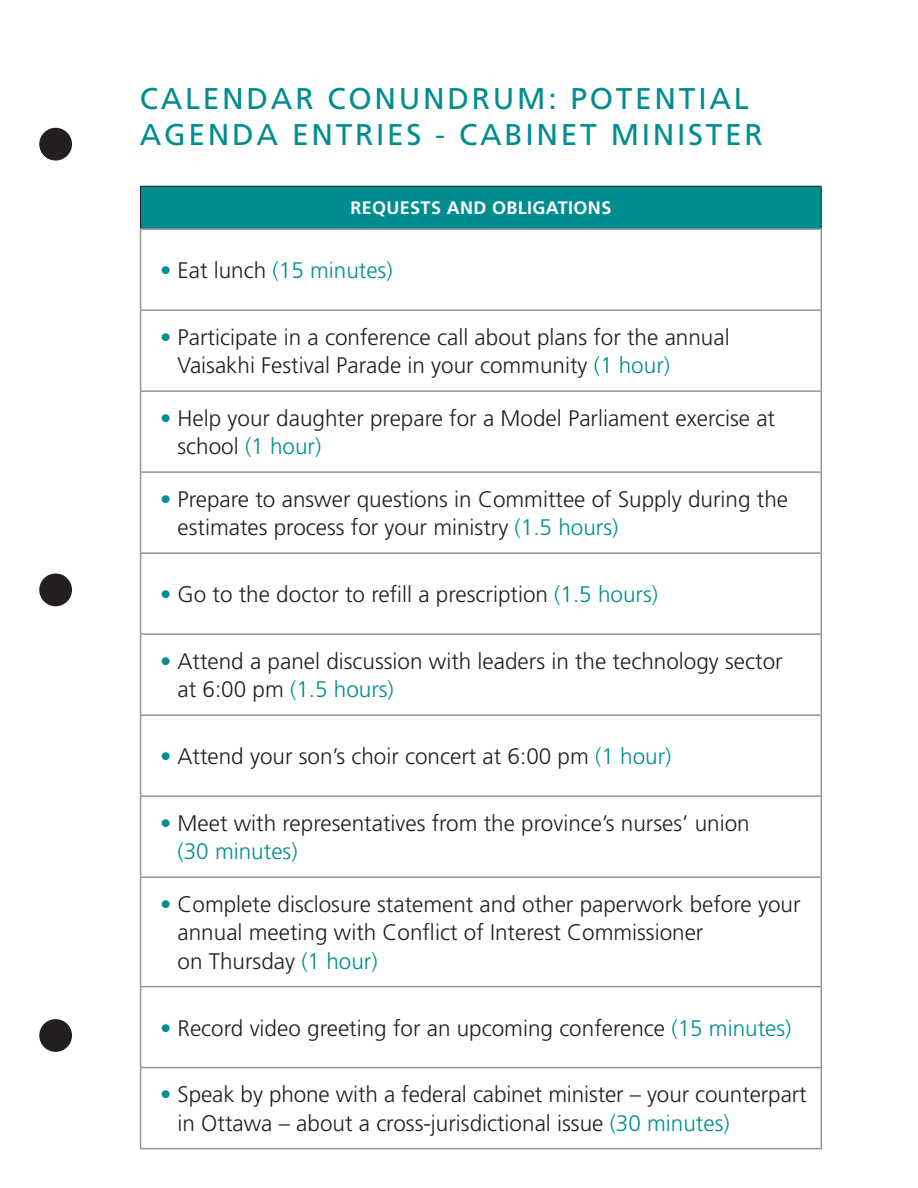
<style>
.page{position:relative;width:918px;height:1188px;background:#fff}
.page>*{position:absolute;margin:0;border:0;box-sizing:border-box;transform-origin:0 0}
.t1{font:30px/36px "Frutiger LT Std";letter-spacing:.09em;color:#008d8f}
.t2{font:300 22.5px/28.5px "Frutiger LT Std";color:#231f20}
.t3{font:300 22.5px "Frutiger LT Std";color:#008d8f}
.t4{font:700 18px "Frutiger LT Std";letter-spacing:.02em;color:#fff}
.s1{color:#231f20}
.s2{color:#008d8f}
</style>
<div class="page">
<div style="left:39px;top:128px;width:33px;height:33px;background:#231f20;border-radius:50%"></div>
<div style="left:39px;top:574px;width:33px;height:32px;background:#231f20;border-radius:50%"></div>
<div style="left:39px;top:1019px;width:33px;height:33px;background:#231f20;border-radius:50%"></div>
<div style="left:141px;top:186px;width:680px;height:43px;background:#008d8f"></div>
<hr style="left:140px;top:186px;width:682px;height:1px;background:#231f20">
<hr style="left:140px;top:187px;width:1px;height:41px;background:#231f20">
<hr style="left:821px;top:187px;width:1px;height:41px;background:#231f20">
<hr style="left:140px;top:228px;width:682px;height:2px;background:#939598">
<hr style="left:140px;top:230px;width:1px;height:79px;background:#939598">
<hr style="left:821px;top:230px;width:1px;height:79px;background:#939598">
<hr style="left:140px;top:309px;width:682px;height:2px;background:#939598">
<hr style="left:140px;top:311px;width:1px;height:79px;background:#939598">
<hr style="left:821px;top:311px;width:1px;height:79px;background:#939598">
<hr style="left:140px;top:390px;width:682px;height:2px;background:#939598">
<hr style="left:140px;top:392px;width:1px;height:79px;background:#939598">
<hr style="left:821px;top:392px;width:1px;height:79px;background:#939598">
<hr style="left:140px;top:471px;width:682px;height:2px;background:#939598">
<hr style="left:140px;top:473px;width:1px;height:79px;background:#939598">
<hr style="left:821px;top:473px;width:1px;height:79px;background:#939598">
<hr style="left:140px;top:552px;width:682px;height:2px;background:#939598">
<hr style="left:140px;top:554px;width:1px;height:79px;background:#939598">
<hr style="left:821px;top:554px;width:1px;height:79px;background:#939598">
<hr style="left:140px;top:633px;width:682px;height:2px;background:#939598">
<hr style="left:140px;top:635px;width:1px;height:79px;background:#939598">
<hr style="left:821px;top:635px;width:1px;height:79px;background:#939598">
<hr style="left:140px;top:714px;width:682px;height:2px;background:#939598">
<hr style="left:140px;top:716px;width:1px;height:79px;background:#939598">
<hr style="left:821px;top:716px;width:1px;height:79px;background:#939598">
<hr style="left:140px;top:795px;width:682px;height:2px;background:#939598">
<hr style="left:140px;top:797px;width:1px;height:79px;background:#939598">
<hr style="left:821px;top:797px;width:1px;height:79px;background:#939598">
<hr style="left:140px;top:876px;width:682px;height:2px;background:#939598">
<hr style="left:140px;top:878px;width:1px;height:108px;background:#939598">
<hr style="left:821px;top:878px;width:1px;height:108px;background:#939598">
<hr style="left:140px;top:986px;width:682px;height:1px;background:#939598">
<hr style="left:140px;top:987px;width:1px;height:80px;background:#939598">
<hr style="left:821px;top:987px;width:1px;height:80px;background:#939598">
<hr style="left:140px;top:1067px;width:682px;height:1px;background:#939598">
<hr style="left:140px;top:1068px;width:1px;height:80px;background:#939598">
<hr style="left:821px;top:1068px;width:1px;height:80px;background:#939598">
<hr style="left:140px;top:1148px;width:682px;height:1px;background:#939598">
<p class="t1" style="left:140px;top:81px;width:625px">CALENDAR CONUNDRUM: POTENTIAL<br>AGENDA ENTRIES - CABINET MINISTER</p>
<p class="t4" style="left:350px;top:198px;width:262px">REQUESTS AND OBLIGATIONS</p>
<p class="t3" style="left:160px;top:258px;width:234px">• <span class="s1">Eat lunch</span> (15 minutes)</p>
<p class="t2" style="left:178px;top:323px;width:554px;text-indent:-18px"><span class="s2">•</span> Participate in a conference call about plans for the annual<br>Vaisakhi Festival Parade in your community <span class="s2">(1 hour)</span></p>
<p class="t2" style="left:178px;top:404px;width:599px;text-indent:-18px"><span class="s2">•</span> Help your daughter prepare for a Model Parliament exercise at school <span class="s2">(1 hour)</span></p>
<p class="t2" style="left:178px;top:485px;width:612px;text-indent:-18px"><span class="s2">•</span> Prepare to answer questions in Committee of Supply during the estimates process for your ministry <span class="s2">(1.5 hours)</span></p>
<p class="t2" style="left:160px;top:580px;width:500px"><span class="s2">•</span> Go to the doctor to refill a prescription <span class="s2">(1.5 hours)</span></p>
<p class="t2" style="left:178px;top:647px;width:607px;text-indent:-18px"><span class="s2">•</span> Attend a panel discussion with leaders in the technology sector at 6:00 pm <span class="s2">(1.5 hours)</span></p>
<p class="t2" style="left:160px;top:742px;width:513px"><span class="s2">•</span> Attend your son’s choir concert at 6:00 pm <span class="s2">(1 hour)</span></p>
<p class="t2" style="left:178px;top:809px;width:574px;text-indent:-18px"><span class="s2">•</span> Meet with representatives from the province’s nurses’ union <span class="s2">(30 minutes)</span></p>
<p class="t2" style="left:178px;top:890px;width:625px;text-indent:-18px"><span class="s2">•</span> Complete disclosure statement and other paperwork before your annual meeting with Conflict of Interest Commissioner<br>on Thursday <span class="s2">(1 hour)</span></p>
<p class="t2" style="left:160px;top:1014px;width:633px"><span class="s2">•</span> Record video greeting for an upcoming conference <span class="s2">(15 minutes)</span></p>
<p class="t2" style="left:178px;top:1081px;width:631px;text-indent:-18px"><span class="s2">•</span> Speak by phone with a federal cabinet minister – your counterpart in Ottawa – about a cross-jurisdictional issue <span class="s2">(30 minutes)</span></p>
</div>
